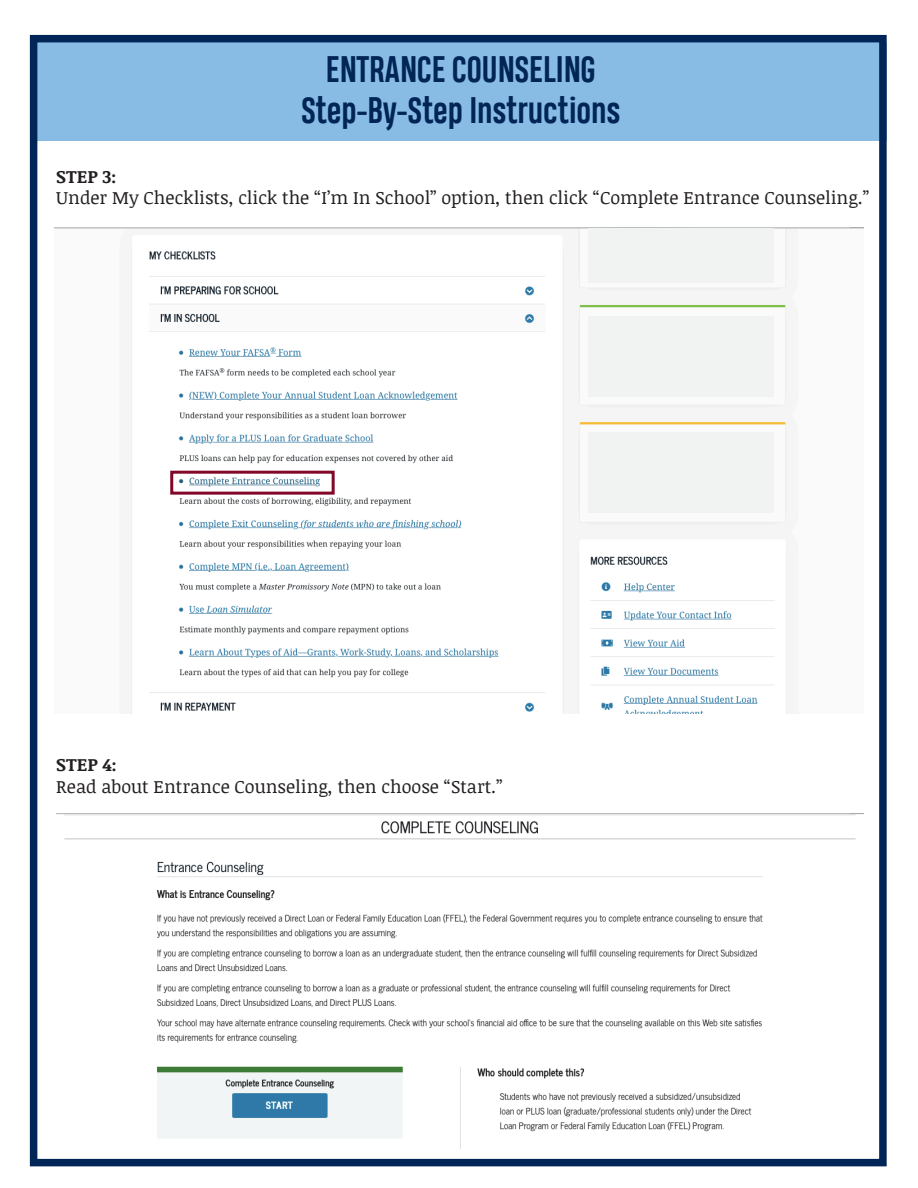
<style>
.page{position:relative;width:918px;height:1188px;background:#fff}
.page>*{position:absolute;margin:0;border:0;box-sizing:border-box;transform-origin:0 0}
.t1{font:700 34.5px "Heading Pro Trial";color:#002556}
.t2{font:18px "Noticia Text";color:#231f20}
.t3{font:700 18px "Noticia Text";color:#231f20}
</style>
<div class="page">
<div style="left:36px;top:42px;width:850px;height:99px;background:#88bce5"></div>
<img style="left:54px;top:227px;width:809px;height:486px">
<div style="left:170px;top:471px;width:165px;height:24px;border:3px solid #820729"></div>
<div style="left:588px;top:433px;width:186px;height:80px;background:#f1f3f3"></div>
<div style="left:589px;top:228px;width:185px;height:55px;background:#f1f3f3"></div>
<div style="left:589px;top:316px;width:185px;height:81px;background:#f1f3f3"></div>
<img style="left:56px;top:813px;width:807px;height:336px">
<div style="left:30px;top:35px;width:857px;height:1131px;border:8px solid #002556"></div>
<p class="t1" style="left:326px;top:48px;width:271px">ENTRANCE COUNSELING</p>
<p class="t1" style="left:301px;top:89px;width:321px">Step-By-Step Instructions</p>
<p class="t3" style="left:56px;top:164px;width:62px">STEP 3:</p>
<p class="t2" style="left:56px;top:185px;width:814px">Under My Checklists, click the “I’m In School” option, then click “Complete Entrance Counseling.”</p>
<p class="t3" style="left:56px;top:752px;width:62px">STEP 4:</p>
<p class="t2" style="left:56px;top:774px;width:448px">Read about Entrance Counseling, then choose “Start.”</p>
</div>
